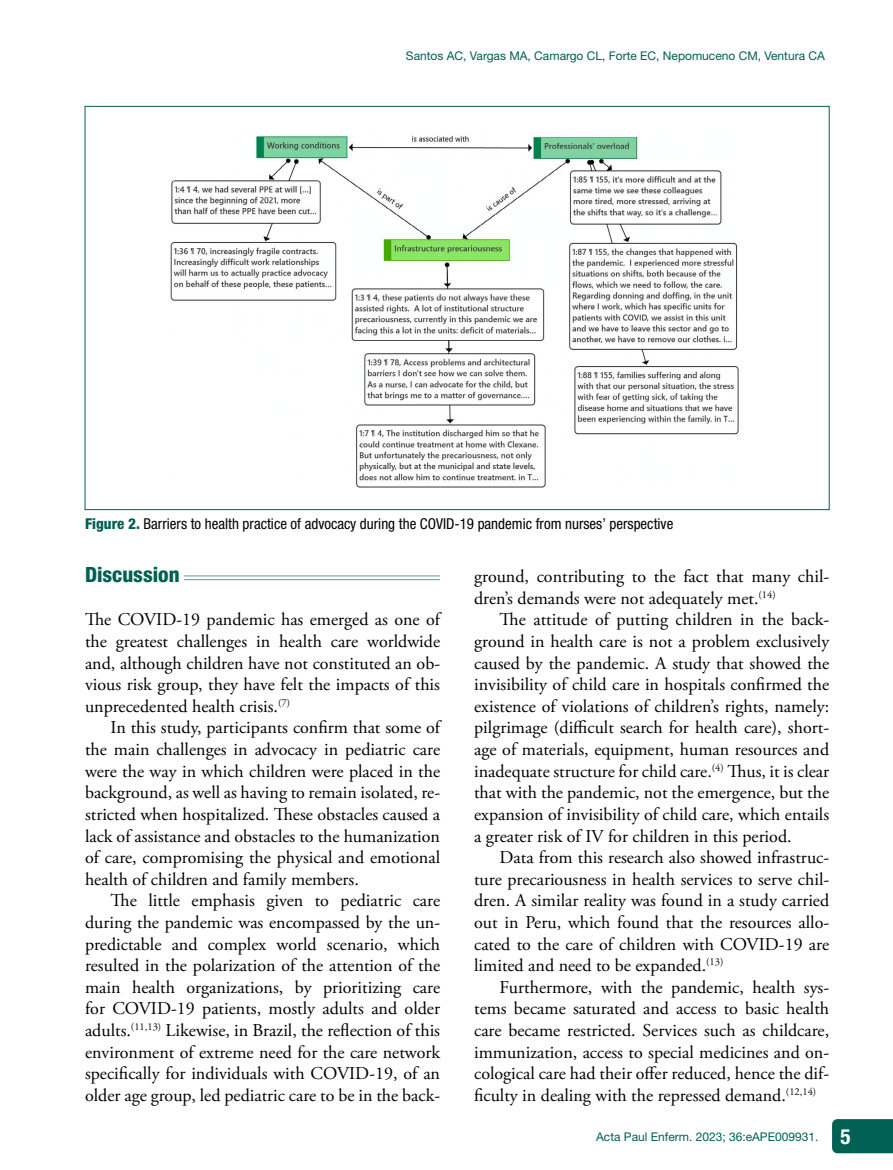
<style>
.page{position:relative;width:893px;height:1170px;background:#fff}
.page>*{position:absolute;margin:0;border:0;box-sizing:border-box;transform-origin:0 0}
.t1{font:800 condensed 21px "Helvetica Neue LT Std";color:#006053}
.t2{font:18px/21.6px "Adobe Garamond Pro";color:#000;text-align:justify}
.t3{font:condensed 15px "Helvetica Neue LT Std";color:#000}
.t4{font:12px "Helvetica Neue LT Std";color:#006053}
.s1{font-weight:800;color:#006053}
.s2{font-weight:700;font-stretch:condensed;font-size:21px;color:#fff}
</style>
<div class="page">
<div style="left:832px;top:1119px;width:61px;height:34px;background:#006053"></div>
<hr style="left:85px;top:575px;width:355px;height:1px;background:#5e9f99">
<hr style="left:85px;top:579px;width:355px;height:1px;background:#5e9f99">
<div style="left:85px;top:569px;width:99px;height:20px;background:#fff"></div>
<img style="left:170px;top:135px;width:569px;height:353px">
<p class="t4" style="left:406px;top:48px;width:420px">Santos AC, Vargas MA, Camargo CL, Forte EC, Nepomuceno CM, Ventura CA</p>
<p class="t3" style="left:85px;top:515px;width:590px"><span class="s1">Figure 2.</span> Barriers to health practice of advocacy during the COVID-19 pandemic from nurses’ perspective</p>
<p class="t1" style="left:85px;top:561px;width:96px">Discussion</p>
<p class="t2" style="left:85px;top:609px;width:357px">The COVID-19 pandemic has emerged as one of the greatest challenges in health care worldwide and, although children have not constituted an ob&shy;vious risk group, they have felt the impacts of this unprecedented health crisis.<sup>(7)</sup></p>
<p class="t2" style="left:85px;top:717px;width:357px;text-indent:26px">In this study, participants confirm that some of the main challenges in advocacy in pediatric care were the way in which children were placed in the background, as well as having to remain isolated, re&shy;stricted when hospitalized. These obstacles caused a lack of assistance and obstacles to the humanization of care, compromising the physical and emotional health of children and family members.</p>
<p class="t2" style="left:85px;top:890px;width:357px;text-indent:26px">The little emphasis given to pediatric care during the pandemic was encompassed by the un&shy;predictable and complex world scenario, which resulted in the polarization of the attention of the main health organizations, by prioritizing care for COVID-19 patients, mostly adults and older adults.<sup>(11,13)</sup> Likewise, in Brazil, the reflection of this environment of extreme need for the care network specifically for individuals with COVID-19, of an older age group, led pediatric care to be in the back-</p>
<p class="t2" style="left:474px;top:566px;width:357px">ground, contributing to the fact that many chil&shy;dren’s demands were not adequately met.<sup>(14)</sup></p>
<p class="t2" style="left:474px;top:609px;width:357px;text-indent:26px">The attitude of putting children in the back&shy;ground in health care is not a problem exclusively caused by the pandemic. A study that showed the invisibility of child care in hospitals confirmed the existence of violations of children’s rights, namely: pilgrimage (difficult search for health care), short&shy;age of materials, equipment, human resources and inadequate structure for child care.<sup>(4)</sup> Thus, it is clear that with the pandemic, not the emergence, but the expansion of invisibility of child care, which entails a greater risk of IV for children in this period.</p>
<p class="t2" style="left:474px;top:847px;width:357px;text-indent:26px">Data from this research also showed infrastruc&shy;ture precariousness in health services to serve chil&shy;dren. A similar reality was found in a study carried out in Peru, which found that the resources allo&shy;cated to the care of children with COVID-19 are limited and need to be expanded.<sup>(13)</sup></p>
<p class="t2" style="left:474px;top:976px;width:357px;text-indent:26px">Furthermore, with the pandemic, health sys&shy;tems became saturated and access to basic health care became restricted. Services such as childcare, immunization, access to special medicines and on&shy;cological care had their offer reduced, hence the dif&shy;ficulty in dealing with the repressed demand.<sup>(12,14)</sup></p>
<p class="t4" style="left:596px;top:1129px;width:256px">Acta Paul Enferm. 2023; 36:eAPE009931. <span class="s2">5</span></p>
</div>
